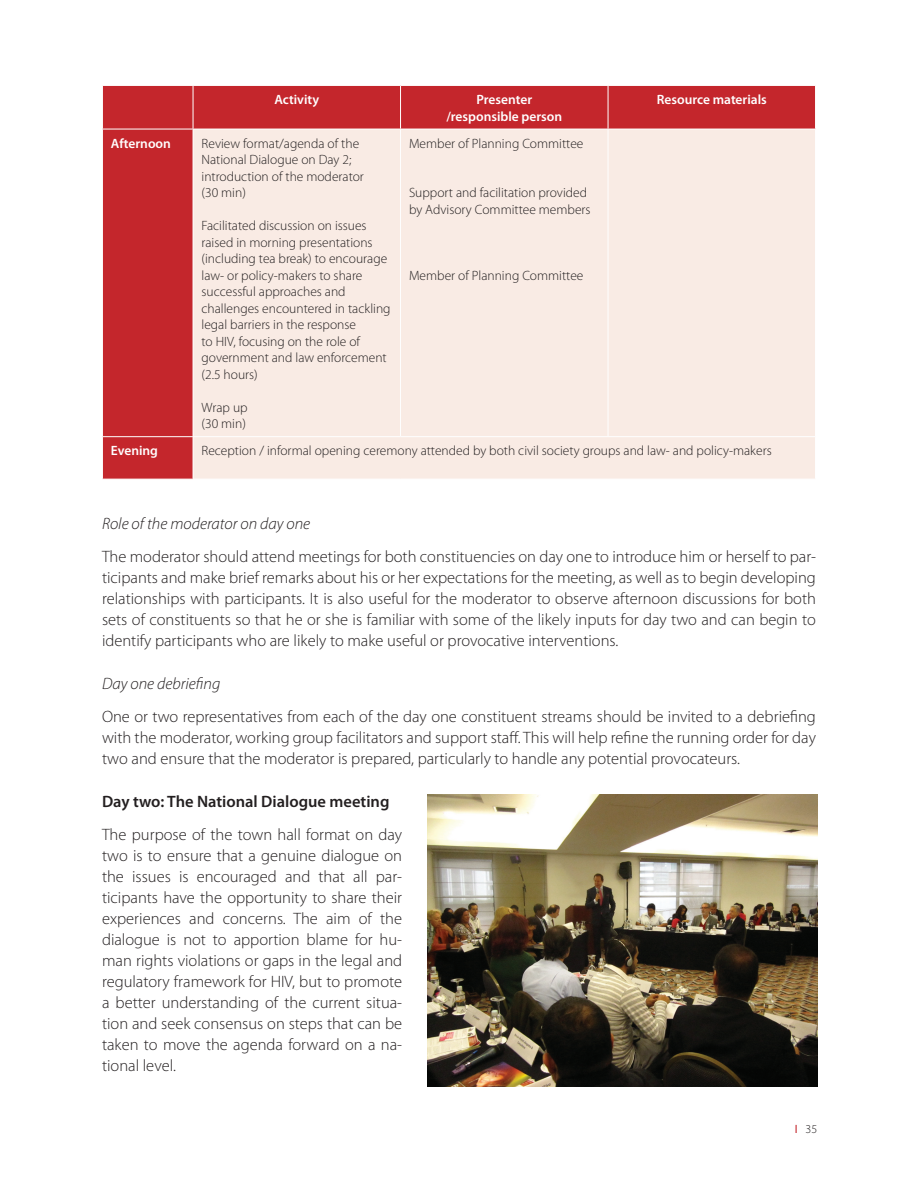
<style>
.page{position:relative;width:918px;height:1188px;background:#fff}
.page>*{position:absolute;margin:0;border:0;box-sizing:border-box;transform-origin:0 0}
.t1{font:300 16.5px/21px "Myriad Pro";color:#231f20;text-align:justify}
.t2{font:italic 300 16.5px "Myriad Pro";color:#231f20}
.t3{font:600 16.5px "Myriad Pro";color:#231f20}
.t4{font:300 13.5px/16.5px "Myriad Pro";color:#231f20}
.t5{font:600 13.5px/16.5px "Myriad Pro";color:#fff;text-align:center}
.t6{font:300 12px "Myriad Pro";color:#231f20}
.s1{font-weight:400;color:#c4262c}
</style>
<div class="page">
<div style="left:103px;top:86px;width:712px;height:393px;background:#c4262c"></div>
<div style="left:194px;top:130px;width:621px;height:349px;background:#f9ebe4"></div>
<hr style="left:193px;top:86px;width:1px;height:43px;background:#fff">
<hr style="left:400px;top:86px;width:1px;height:43px;background:#fff">
<hr style="left:608px;top:86px;width:1px;height:43px;background:#fff">
<hr style="left:102px;top:129px;width:91px;height:1px;background:#fff">
<hr style="left:193px;top:129px;width:1px;height:307px;background:#fff">
<hr style="left:193px;top:437px;width:1px;height:42px;background:#fff">
<hr style="left:193px;top:129px;width:208px;height:1px;background:#fff">
<hr style="left:401px;top:129px;width:207px;height:1px;background:#fff">
<hr style="left:608px;top:129px;width:208px;height:1px;background:#fff">
<hr style="left:400px;top:129px;width:1px;height:307px;background:#fff">
<hr style="left:608px;top:129px;width:1px;height:307px;background:#fff">
<hr style="left:102px;top:436px;width:91px;height:1px;background:#fff">
<hr style="left:193px;top:436px;width:208px;height:1px;background:#fff">
<hr style="left:401px;top:436px;width:207px;height:1px;background:#fff">
<hr style="left:608px;top:436px;width:208px;height:1px;background:#fff">
<img style="left:428px;top:795px;width:389px;height:292px">
<p class="t5" style="left:274px;top:91px;width:46px">Activity</p>
<p class="t5" style="left:446px;top:91px;width:117px">Presenter /responsible person</p>
<p class="t5" style="left:657px;top:91px;width:112px">Resource materials</p>
<p class="t5" style="left:111px;top:135px;width:62px">Afternoon</p>
<p class="t4" style="left:202px;top:135px;width:164px">Review format/agenda of the<br>National Dialogue on Day 2; introduction of the moderator (30 min)</p>
<p class="t4" style="left:202px;top:218px;width:191px">Facilitated discussion on issues raised in morning presentations (including tea break) to encourage law- or policy-makers to share successful approaches and challenges encountered in tackling legal barriers in the response<br>to HIV, focusing on the role of government and law enforcement (2.5 hours)</p>
<p class="t4" style="left:202px;top:399px;width:48px">Wrap up (30 min)</p>
<p class="t4" style="left:409px;top:135px;width:176px">Member of Planning Committee</p>
<p class="t4" style="left:409px;top:185px;width:183px">Support and facilitation provided by Advisory Committee members</p>
<p class="t4" style="left:409px;top:267px;width:176px">Member of Planning Committee</p>
<p class="t5" style="left:111px;top:442px;width:49px">Evening</p>
<p class="t4" style="left:202px;top:443px;width:572px">Reception / informal opening ceremony attended by both civil society groups and law- and policy-makers</p>
<p class="t2" style="left:102px;top:514px;width:210px">Role of the moderator on day one</p>
<p class="t1" style="left:102px;top:547px;width:715px">The moderator should attend meetings for both constituencies on day one to introduce him or herself to par&shy;ticipants and make brief remarks about his or her expectations for the meeting, as well as to begin developing relationships with participants. It is also useful for the moderator to observe afternoon discussions for both sets of constituents so that he or she is familiar with some of the likely inputs for day two and can begin to identify participants who are likely to make useful or provocative interventions.</p>
<p class="t2" style="left:102px;top:674px;width:120px">Day one debriefing</p>
<p class="t1" style="left:102px;top:707px;width:715px">One or two representatives from each of the day one constituent streams should be invited to a debriefing with the moderator, working group facilitators and support staff. This will help refine the running order for day two and ensure that the moderator is prepared, particularly to handle any potential provocateurs.</p>
<p class="t3" style="left:102px;top:791px;width:289px">Day two: The National Dialogue meeting</p>
<p class="t1" style="left:102px;top:825px;width:302px">The purpose of the town hall format on day two is to ensure that a genuine dialogue on the issues is encouraged and that all par&shy;ticipants have the opportunity to share their experiences and concerns. The aim of the dialogue is not to apportion blame for hu&shy;man rights violations or gaps in the legal and regulatory framework for HIV, but to promote a better understanding of the current situa&shy;tion and seek consensus on steps that can be taken to move the agenda forward on a na&shy;tional level.</p>
<p class="t6" style="left:795px;top:1123px;width:24px"><span class="s1">I</span> 35</p>
</div>
